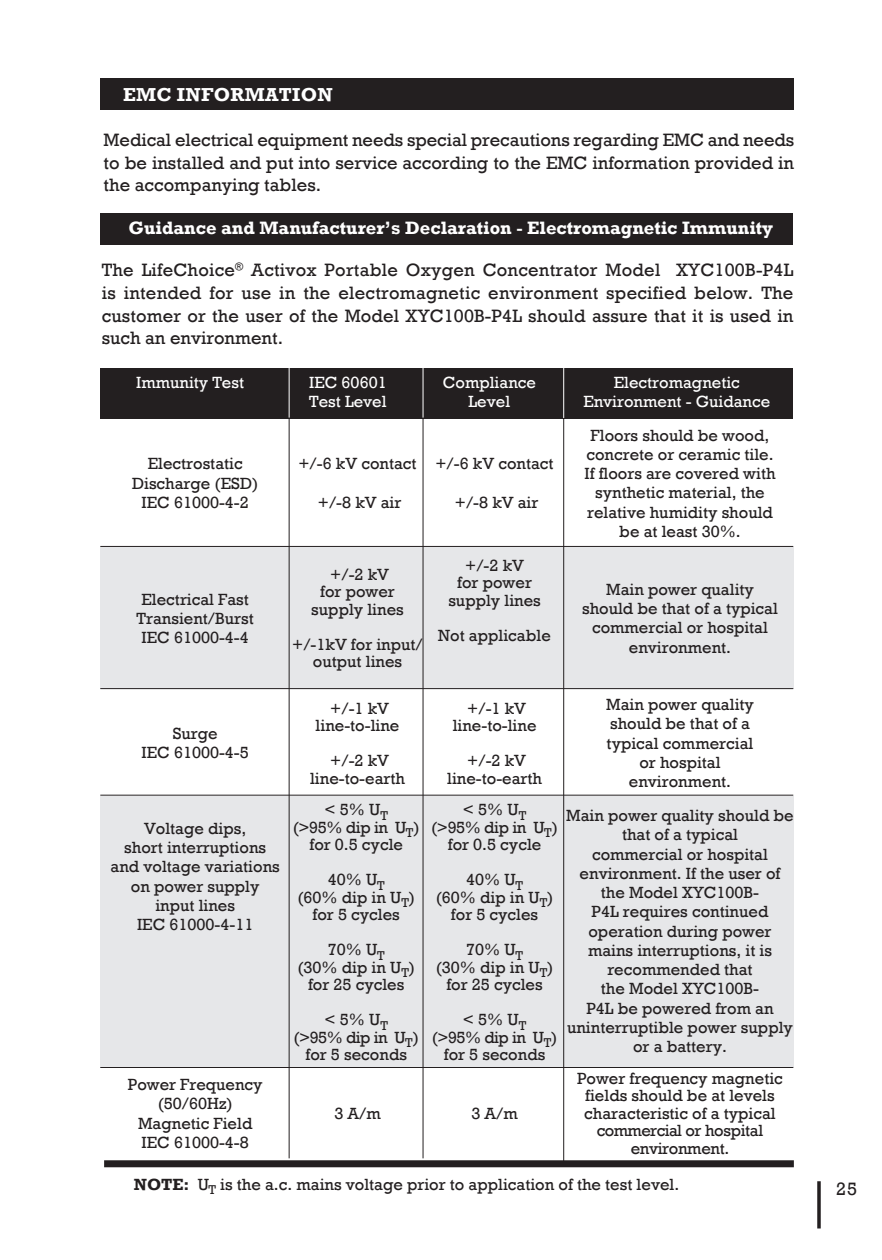
<style>
.page{position:relative;width:882px;height:1260px;background:#fff}
.page>*{position:absolute;margin:0;border:0;box-sizing:border-box;transform-origin:0 0}
.t1{font:700 19.25px "Rockwell";letter-spacing:.015em;color:#fff}
.t2{font:18.38px/22.8px "Rockwell";color:#231f20;text-align:justify}
.t3{font:700 18.38px "Rockwell";color:#fff}
.t4{font:16.62px/19.2px "Rockwell";color:#231f20;text-align:center}
.t5{font:16.62px "Rockwell";color:#fff}
.t6{font:16.62px/17.5px "Rockwell";letter-spacing:-.02em;color:#231f20;text-align:center}
.s1{font-weight:700}
</style>
<div class="page">
<svg style="left:817px;top:1181px;width:4px;height:47px"></svg>
<div style="left:100px;top:547px;width:693px;height:142px;background:#e6e7e9"></div>
<div style="left:100px;top:214px;width:693px;height:31px;background:#231f20"></div>
<hr style="left:100px;top:546px;width:693px;height:1px;background:#231f20">
<hr style="left:100px;top:688px;width:693px;height:1px;background:#231f20">
<div style="left:104px;top:1160px;width:690px;height:7px;background:#231f20"></div>
<div style="left:100px;top:368px;width:693px;height:50px;background:#231f20"></div>
<div style="left:100px;top:796px;width:693px;height:272px;background:#e6e7e9"></div>
<hr style="left:289px;top:412px;width:1px;height:746px;background:#231f20">
<hr style="left:423px;top:410px;width:1px;height:748px;background:#231f20">
<hr style="left:563px;top:402px;width:1px;height:761px;background:#231f20">
<hr style="left:100px;top:795px;width:693px;height:1px;background:#231f20">
<hr style="left:100px;top:1067px;width:693px;height:1px;background:#231f20">
<hr style="left:289px;top:360px;width:1px;height:58px;background:#fff">
<hr style="left:423px;top:360px;width:1px;height:58px;background:#fff">
<hr style="left:563px;top:360px;width:1px;height:58px;background:#fff">
<div style="left:100px;top:79px;width:693px;height:31px;background:#231f20"></div>
<p class="t1" style="left:123px;top:82px;width:211px">EMC INFORMATION</p>
<p class="t2" style="left:104px;top:129px;width:692px">Medical electrical equipment needs special precautions regarding EMC and needs to be installed and put into service according to the EMC information provided in the accompanying tables.</p>
<p class="t3" style="left:129px;top:217px;width:646px">Guidance and Manufacturer’s Declaration - Electromagnetic Immunity</p>
<p class="t2" style="left:102px;top:259px;width:693px">The LifeChoice<sup>®</sup> Activox Portable Oxygen Concentrator Model XYC100B-P4L is intended for use in the electromagnetic environment specified below. The customer or the user of the Model XYC100B-P4L should assure that it is used in such an environment.</p>
<p class="t5" style="left:136px;top:373px;width:109px">Immunity Test</p>
<p class="t5" style="left:309px;top:373px;width:79px">IEC 60601</p>
<p class="t5" style="left:443px;top:373px;width:95px">Compliance</p>
<p class="t5" style="left:614px;top:373px;width:128px">Electromagnetic</p>
<p class="t5" style="left:309px;top:392px;width:79px">Test Level</p>
<p class="t5" style="left:469px;top:392px;width:43px">Level</p>
<p class="t5" style="left:583px;top:392px;width:188px">Environment - Guidance</p>
<p class="t4" style="left:591px;top:426px;width:180px">Floors should be wood,</p>
<p class="t4" style="left:586px;top:445px;width:189px">concrete or ceramic tile.</p>
<p class="t4" style="left:584px;top:464px;width:193px">If floors are covered with</p>
<p class="t4" style="left:595px;top:483px;width:171px">synthetic material, the</p>
<p class="t4" style="left:587px;top:503px;width:187px">relative humidity should</p>
<p class="t4" style="left:619px;top:522px;width:123px">be at least 30%.</p>
<p class="t4" style="left:299px;top:454px;width:120px">+/-6 kV contact</p>
<p class="t4" style="left:318px;top:493px;width:85px">+/-8 kV air</p>
<p class="t4" style="left:436px;top:454px;width:120px">+/-6 kV contact</p>
<p class="t4" style="left:455px;top:493px;width:85px">+/-8 kV air</p>
<p class="t4" style="left:148px;top:454px;width:96px">Electrostatic</p>
<p class="t4" style="left:132px;top:474px;width:128px">Discharge (ESD)</p>
<p class="t4" style="left:142px;top:493px;width:109px">IEC 61000-4-2</p>
<p class="t4" style="left:142px;top:590px;width:109px">Electrical Fast</p>
<p class="t4" style="left:137px;top:609px;width:119px">Transient/Burst</p>
<p class="t4" style="left:142px;top:628px;width:109px">IEC 61000-4-4</p>
<p class="t4" style="left:173px;top:724px;width:47px">Surge</p>
<p class="t4" style="left:142px;top:743px;width:109px">IEC 61000-4-5</p>
<p class="t4" style="left:144px;top:819px;width:104px">Voltage dips,</p>
<p class="t4" style="left:124px;top:838px;width:143px">short interruptions</p>
<p class="t4" style="left:111px;top:857px;width:171px">and voltage variations on power supply</p>
<p class="t4" style="left:155px;top:896px;width:81px">input lines</p>
<p class="t4" style="left:137px;top:915px;width:118px">IEC 61000-4-11</p>
<p class="t4" style="left:128px;top:1075px;width:136px">Power Frequency (50/60Hz)</p>
<p class="t4" style="left:138px;top:1114px;width:116px">Magnetic Field</p>
<p class="t4" style="left:142px;top:1133px;width:109px">IEC 61000-4-8</p>
<p class="t4" style="left:330px;top:565px;width:60px">+/-2 kV</p>
<p class="t4" style="left:320px;top:582px;width:76px">for power</p>
<p class="t4" style="left:311px;top:600px;width:94px">supply lines</p>
<p class="t4" style="left:292px;top:636px;width:132px;line-height:17.5px">+/-1kV for input/ output lines</p>
<p class="t4" style="left:465px;top:556px;width:60px">+/-2 kV</p>
<p class="t4" style="left:457px;top:573px;width:76px">for power</p>
<p class="t4" style="left:448px;top:591px;width:94px">supply lines</p>
<p class="t4" style="left:438px;top:626px;width:114px">Not applicable</p>
<p class="t4" style="left:606px;top:580px;width:149px">Main power quality</p>
<p class="t4" style="left:582px;top:599px;width:197px">should be that of a typical commercial or hospital</p>
<p class="t4" style="left:629px;top:638px;width:104px">environment.</p>
<p class="t4" style="left:330px;top:699px;width:60px">+/-1 kV</p>
<p class="t4" style="left:316px;top:716px;width:85px">line-to-line</p>
<p class="t4" style="left:330px;top:751px;width:60px">+/-2 kV</p>
<p class="t4" style="left:310px;top:769px;width:96px">line-to-earth</p>
<p class="t4" style="left:325px;top:800px;width:65px">&lt; 5% U<sub>T</sub></p>
<p class="t4" style="left:293px;top:819px;width:128px;line-height:17.5px">(&gt;95% dip in U<sub>T</sub>) for 0.5 cycle</p>
<p class="t4" style="left:328px;top:870px;width:59px">40% U<sub>T</sub></p>
<p class="t4" style="left:297px;top:889px;width:119px;line-height:17.5px">(60% dip in U<sub>T</sub>) for 5 cycles</p>
<p class="t4" style="left:328px;top:940px;width:59px">70% U<sub>T</sub></p>
<p class="t4" style="left:297px;top:959px;width:119px;line-height:17.5px">(30% dip in U<sub>T</sub>) for 25 cycles</p>
<p class="t4" style="left:325px;top:1010px;width:65px">&lt; 5% U<sub>T</sub></p>
<p class="t4" style="left:293px;top:1029px;width:127px;line-height:17.5px">(&gt;95% dip in U<sub>T</sub>) for 5 seconds</p>
<p class="t4" style="left:467px;top:699px;width:60px">+/-1 kV</p>
<p class="t4" style="left:453px;top:716px;width:85px">line-to-line</p>
<p class="t4" style="left:467px;top:751px;width:60px">+/-2 kV</p>
<p class="t4" style="left:447px;top:769px;width:96px">line-to-earth</p>
<p class="t4" style="left:463px;top:800px;width:65px">&lt; 5% U<sub>T</sub></p>
<p class="t4" style="left:431px;top:819px;width:128px;line-height:17.5px">(&gt;95% dip in U<sub>T</sub>) for 0.5 cycle</p>
<p class="t4" style="left:466px;top:870px;width:59px">40% U<sub>T</sub></p>
<p class="t4" style="left:436px;top:889px;width:119px;line-height:17.5px">(60% dip in U<sub>T</sub>) for 5 cycles</p>
<p class="t4" style="left:466px;top:940px;width:59px">70% U<sub>T</sub></p>
<p class="t4" style="left:436px;top:959px;width:119px;line-height:17.5px">(30% dip in U<sub>T</sub>) for 25 cycles</p>
<p class="t4" style="left:463px;top:1010px;width:65px">&lt; 5% U<sub>T</sub></p>
<p class="t4" style="left:432px;top:1029px;width:127px;line-height:17.5px">(&gt;95% dip in U<sub>T</sub>) for 5 seconds</p>
<p class="t4" style="left:334px;top:1104px;width:48px">3 A/m</p>
<p class="t4" style="left:471px;top:1104px;width:48px">3 A/m</p>
<p class="t4" style="left:606px;top:695px;width:149px">Main power quality</p>
<p class="t4" style="left:610px;top:714px;width:141px">should be that of a</p>
<p class="t4" style="left:607px;top:734px;width:148px">typical commercial</p>
<p class="t4" style="left:639px;top:753px;width:83px">or hospital</p>
<p class="t4" style="left:629px;top:772px;width:104px">environment.</p>
<p class="t4" style="left:566px;top:806px;width:229px">Main power quality should be that of a typical</p>
<p class="t4" style="left:592px;top:845px;width:177px">commercial or hospital</p>
<p class="t4" style="left:580px;top:864px;width:202px">environment. If the user of</p>
<p class="t4" style="left:588px;top:883px;width:185px">the Model XYC100B-<br>P4L requires continued operation during power mains interruptions, it is recommended that</p>
<p class="t4" style="left:567px;top:979px;width:227px">the Model XYC100B-<br>P4L be powered from an uninterruptible power supply or a battery.</p>
<p class="t4" style="left:577px;top:1070px;width:207px;line-height:17.5px">Power frequency magnetic fields should be at levels</p>
<p class="t6" style="left:584px;top:1105px;width:193px">characteristic of a typical commercial or hospital environment.</p>
<p class="t4" style="left:134px;top:1175px;width:547px"><span class="s1">NOTE:</span> U<sub>T</sub> is the a.c. mains voltage prior to application of the test level.</p>
<p class="t2" style="left:836px;top:1178px;width:22px">25</p>
</div>
